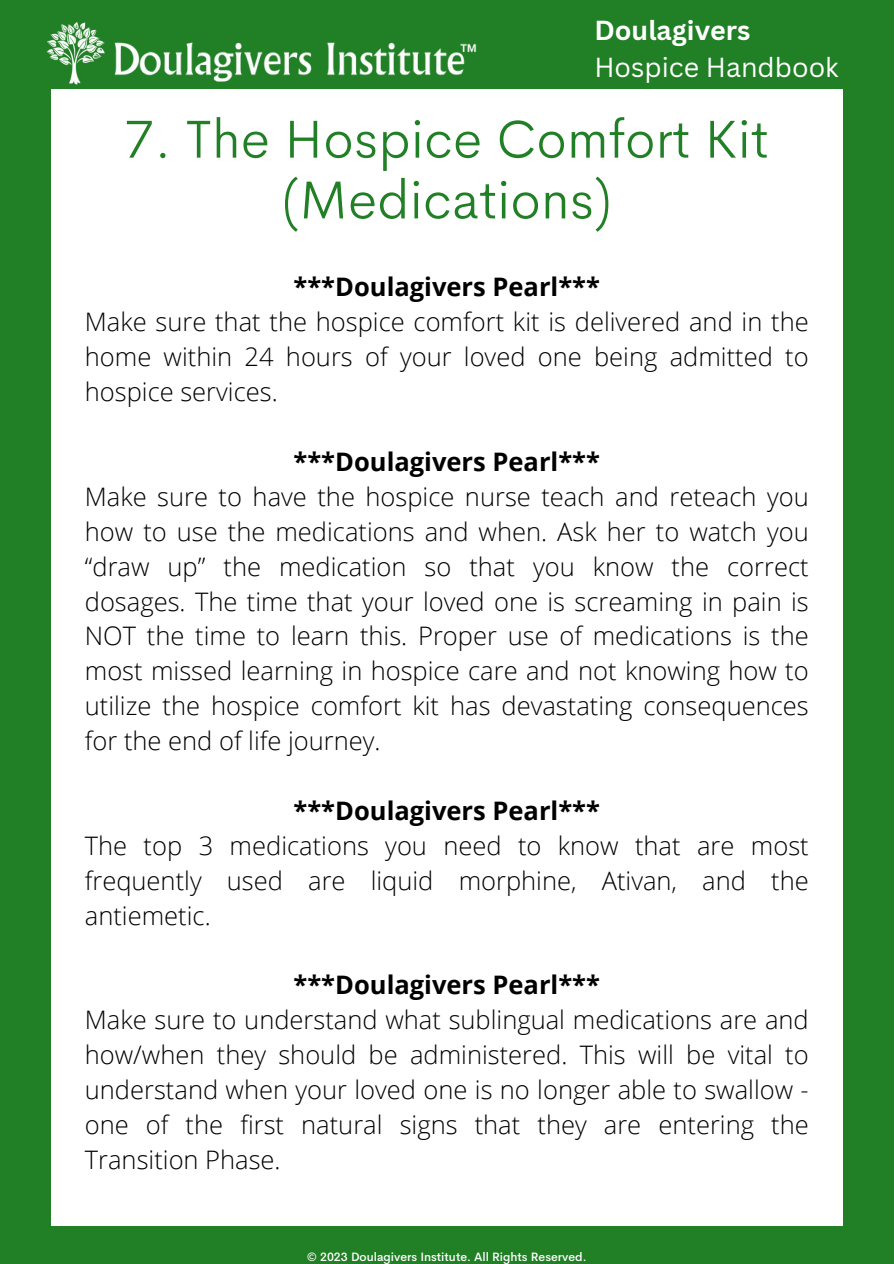
<style>
.page{position:relative;width:894px;height:1264px;background:#fff}
.page>*{position:absolute;margin:0;border:0;box-sizing:border-box;transform-origin:0 0}
.t1{font:300 54px/60.8px "Cerebri Sans";color:#217f25;text-align:center}
.t2{font:26.85px/36.6px "Canva Sans";color:#fff}
.t3{font:300 25.5px/34.8px "Open Sans";color:#000}
.t4{font:500 12px "Cerebri Sans";color:#fff}
.s1{font-weight:700}
</style>
<div class="page">
<div style="left:0;top:0;width:893px;height:1263px;background:#217f25"></div>
<div style="left:51px;top:89px;width:791px;height:1136px;background:#fff"></div>
<img style="left:46px;top:22px;width:59px;height:63px">
<img style="left:114px;top:42px;width:363px;height:40px">
<p class="t2" style="left:594px;top:11px;width:246px"><span class="s1">Doulagivers<br></span>Hospice Handbook</p>
<h2 class="t1" style="left:124px;top:108px;width:645px">7. The Hospice Comfort Kit (Medications)</h2>
<h2 class="t3" style="left:85px;top:269px;width:725px;text-indent:208px"><span class="s1">***Doulagivers Pearl***<br></span>Make sure that the hospice comfort kit is delivered and in the home within 24 hours of your loved one being admitted to hospice services.</h2>
<h2 class="t3" style="left:85px;top:443px;width:725px;text-align:center"><span class="s1">***Doulagivers Pearl***<br></span>Make sure to have the hospice nurse teach and reteach you how to use the medications and when. Ask her to watch you “draw up” the medication so that you know the correct</h2>
<h1 class="t3" style="left:85px;top:583px;width:725px;text-align:justify">dosages. The time that your loved one is screaming in pain is NOT the time to learn this. Proper use of medications is the most missed learning in hospice care and not knowing how to utilize the hospice comfort kit has devastating consequences for the end of life journey.</h1>
<h1 class="t3" style="left:85px;top:792px;width:725px;text-indent:208px"><span class="s1">***Doulagivers Pearl***<br></span>The top 3 medications you need to know that are most frequently used are liquid morphine, Ativan, and the antiemetic.</h1>
<h2 class="t3" style="left:85px;top:967px;width:725px;text-align:center"><span class="s1">***Doulagivers Pearl***<br></span>Make sure to understand what sublingual medications are and how/when they should be administered. This will be vital to understand when your loved one is no longer able to swallow -</h2>
<h2 class="t3" style="left:85px;top:1106px;width:725px">one of the first natural signs that they are entering the<br>Transition Phase.</h2>
<h2 class="t4" style="left:306px;top:1248px;width:281px">© 2023 Doulagivers Institute. All Rights Reserved.</h2>
</div>
